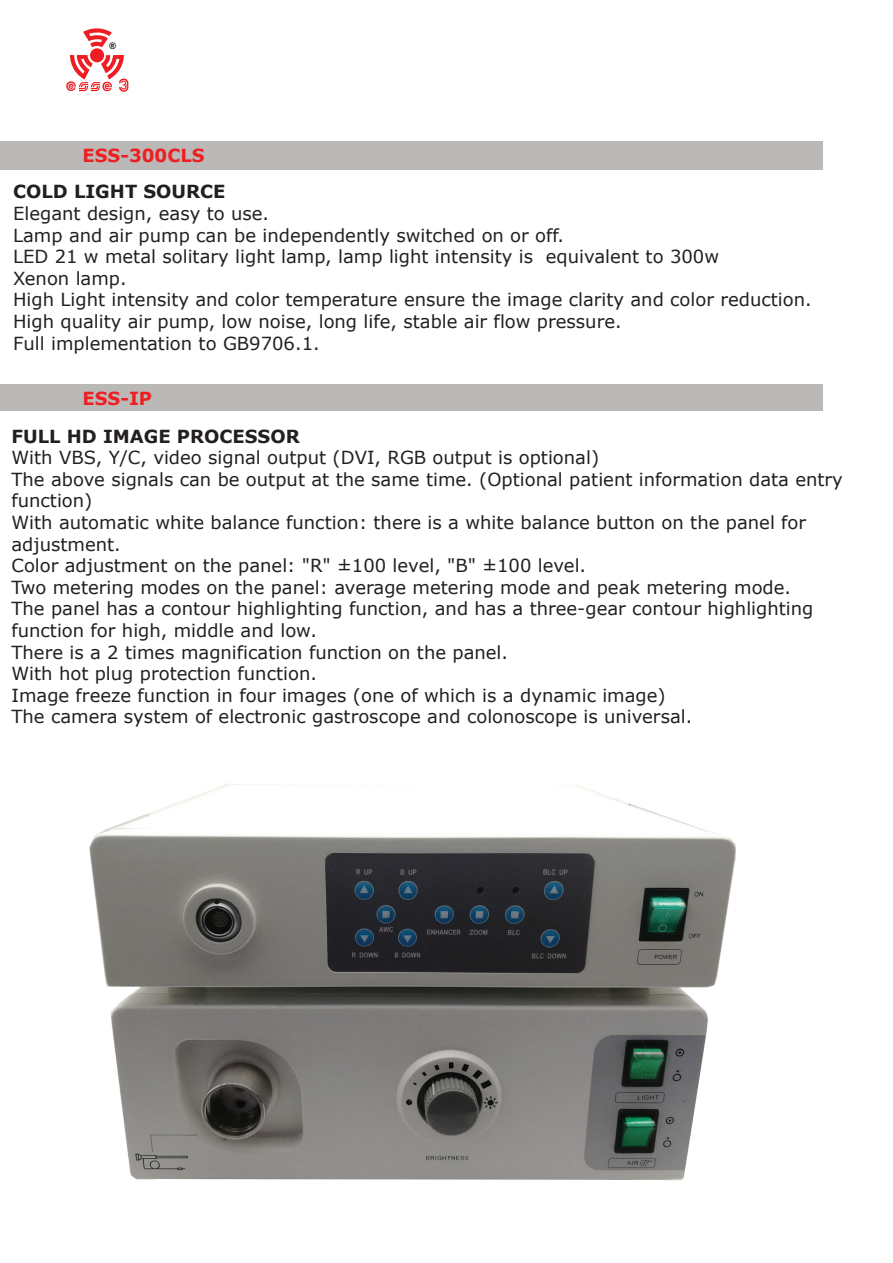
<style>
.page{position:relative;width:893px;height:1263px;background:#fff}
.page>*{position:absolute;margin:0;border:0;box-sizing:border-box;transform-origin:0 0}
.t1{font:18px/21.6px "Verdana";color:#231f20}
.t2{font:700 18px "Verdana";color:#231f20}
.t3{font:700 18px "Verdana";color:#ee1f23}
.t4{font:900 9px "Arial";color:#231f20}
</style>
<div class="page">
<div style="left:0;top:384px;width:822px;height:27px;background:#bbb9b7"></div>
<div style="left:0;top:141px;width:822px;height:28px;background:#bbb9b7"></div>
<div style="left:90px;top:48px;width:14px;height:14px;background:#ee1d23;border-radius:50%"></div>
<svg style="left:83px;top:28px;width:29px;height:19px"></svg>
<svg style="left:66px;top:55px;width:63px;height:37px"></svg>
<img style="left:89px;top:783px;width:647px;height:398px">
<p class="t4" style="left:109px;top:40px;width:9px">®</p>
<p class="t3" style="left:82px;top:143px;width:124px">ESS-300CLS</p>
<p class="t2" style="left:13px;top:179px;width:214px">COLD LIGHT SOURCE</p>
<p class="t1" style="left:13px;top:202px;width:800px">Elegant design, easy to use.<br>Lamp and air pump can be independently switched on or off.<br>LED 21 w metal solitary light lamp, lamp light intensity is equivalent to 300w<br>Xenon lamp.<br>High Light intensity and color temperature ensure the image clarity and color reduction.<br>High quality air pump, low noise, long life, stable air flow pressure.<br>Full implementation to GB9706.1.</p>
<p class="t3" style="left:83px;top:386px;width:71px">ESS-IP</p>
<p class="t2" style="left:11px;top:423px;width:290px">FULL HD IMAGE PROCESSOR</p>
<p class="t1" style="left:11px;top:447px;width:833px">With VBS, Y/C, video signal output (DVI, RGB output is optional)<br>The above signals can be output at the same time. (Optional patient information data entry function)<br>With automatic white balance function: there is a white balance button on the panel for adjustment.<br>Color adjustment on the panel: "R" ±100 level, "B" ±100 level.<br>Two metering modes on the panel: average metering mode and peak metering mode.<br>The panel has a contour highlighting function, and has a three-gear contour highlighting function for high, middle and low.<br>There is a 2 times magnification function on the panel.<br>With hot plug protection function.<br>Image freeze function in four images (one of which is a dynamic image)<br>The camera system of electronic gastroscope and colonoscope is universal.</p>
</div>
